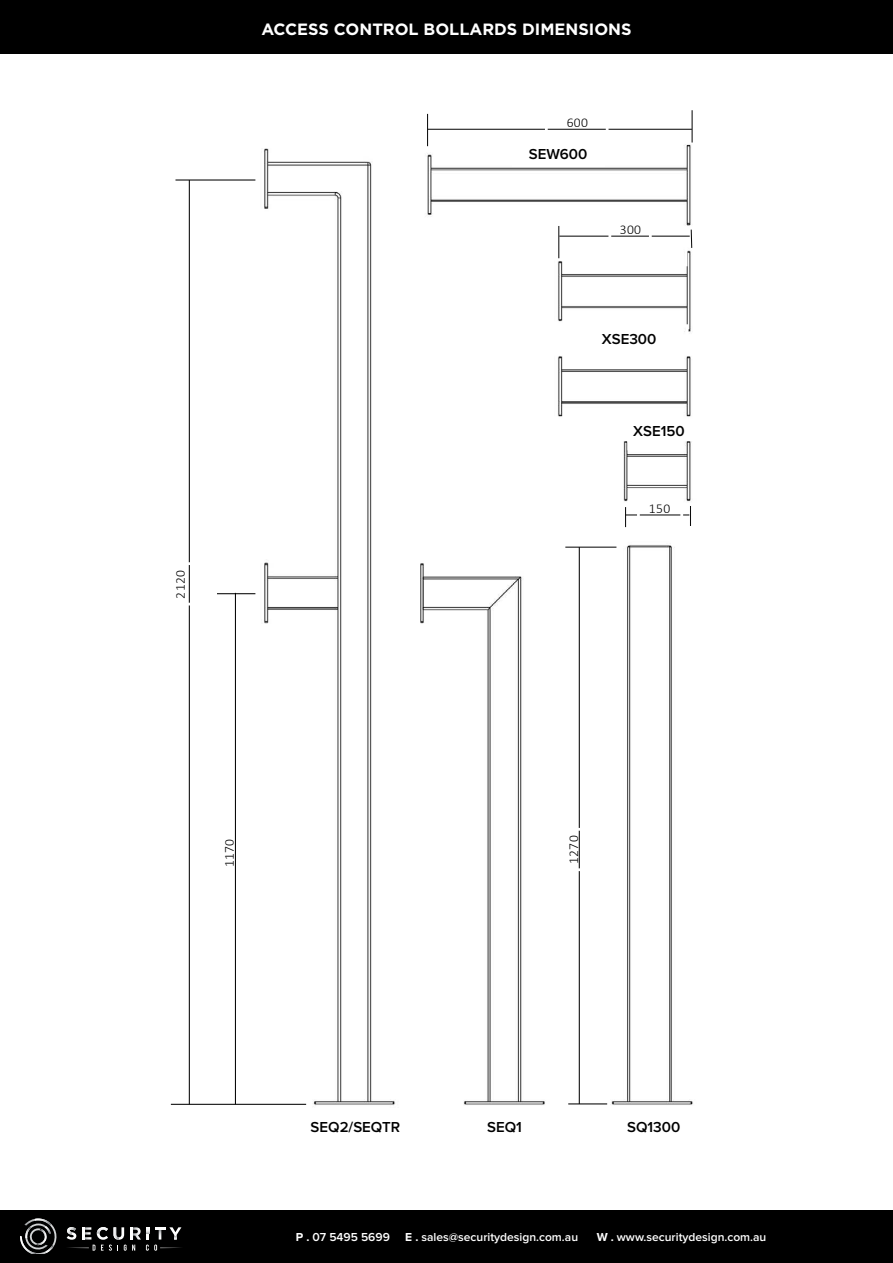
<style>
.page{position:relative;width:893px;height:1263px;background:#fff}
.page>*{position:absolute;margin:0;border:0;box-sizing:border-box;transform-origin:0 0}
.t1{font:700 16.35px "Gotham";color:#fff}
.t2{font:600 15px "Proxima Nova";color:#000}
.t3{font:300 13.5px "Calibri";letter-spacing:.03em;color:#000}
.t4{font:600 12px "Proxima Nova";color:#fff}
.s1{font-weight:700}
</style>
<div class="page">
<img style="left:226px;top:130px;width:467px;height:976px">
<hr style="left:427px;top:114px;width:1px;height:32px;background:#0c0c0c">
<hr style="left:428px;top:129px;width:264px;height:1px;background:#0c0c0c">
<hr style="left:692px;top:110px;width:1px;height:33px;background:#0c0c0c">
<hr style="left:558px;top:226px;width:1px;height:32px;background:#0c0c0c">
<svg style="left:690px;top:229px;width:3px;height:20px"></svg>
<hr style="left:559px;top:236px;width:131px;height:1px;background:#0c0c0c">
<svg style="left:690px;top:506px;width:1px;height:20px"></svg>
<svg style="left:625px;top:507px;width:1px;height:20px"></svg>
<hr style="left:625px;top:514px;width:64px;height:1px;background:#0c0c0c">
<hr style="left:171px;top:1104px;width:135px;height:1px;background:#000">
<hr style="left:175px;top:179px;width:80px;height:2px;background:#000">
<hr style="left:189px;top:180px;width:1px;height:924px;background:#000">
<hr style="left:217px;top:593px;width:38px;height:1px;background:#000">
<hr style="left:235px;top:593px;width:1px;height:511px;background:#000">
<hr style="left:565px;top:547px;width:51px;height:1px;background:#0c0c0c">
<hr style="left:579px;top:547px;width:1px;height:557px;background:#000">
<hr style="left:568px;top:1103px;width:39px;height:1px;background:#000">
<div style="left:0;top:0;width:893px;height:53px;background:#000"></div>
<div style="left:0;top:1210px;width:893px;height:53px;background:#000"></div>
<svg style="left:20px;top:1218px;width:37px;height:36px"></svg>
<svg style="left:66px;top:1227px;width:116px;height:24px"></svg>
<div style="left:512px;top:147px;width:92px;height:20px;background:#fff"></div>
<div style="left:583px;top:333px;width:92px;height:20px;background:#fff"></div>
<div style="left:613px;top:424px;width:92px;height:17px;background:#fff"></div>
<div style="left:592px;top:247px;width:74px;height:20px;background:#fff"></div>
<p class="t3" style="left:172px;top:599px;width:30px;rotate:-90deg">2120</p>
<h1 class="t1" style="left:261px;top:19px;width:372px">ACCESS CONTROL BOLLARDS DIMENSIONS</h1>
<p class="t3" style="left:567px;top:114px;width:23px">600</p>
<p class="t2" style="left:529px;top:145px;width:60px">SEW600</p>
<p class="t3" style="left:533px;top:149px;width:48px">SEW600</p>
<p class="t3" style="left:620px;top:221px;width:23px">300</p>
<p class="t2" style="left:602px;top:331px;width:56px">XSE300</p>
<p class="t3" style="left:610px;top:332px;width:43px">XSE300</p>
<p class="t2" style="left:633px;top:423px;width:53px">XSE150</p>
<p class="t3" style="left:634px;top:424px;width:43px">XSE150</p>
<p class="t3" style="left:649px;top:500px;width:23px">150</p>
<p class="t3" style="left:221px;top:867px;width:30px;rotate:-90deg">1170</p>
<p class="t3" style="left:565px;top:864px;width:30px;rotate:-90deg">1270</p>
<p class="t3" style="left:492px;top:1114px;width:30px">SEQ1</p>
<p class="t3" style="left:628px;top:1114px;width:45px">SQ1300</p>
<p class="t2" style="left:311px;top:1118px;width:91px">SEQ2/SEQTR</p>
<p class="t2" style="left:487px;top:1118px;width:36px">SEQ1</p>
<p class="t2" style="left:627px;top:1118px;width:55px">SQ1300</p>
<p class="t4" style="left:296px;top:1230px;width:96px"><span class="s1">P .</span> 07 5495 5699</p>
<p class="t4" style="left:405px;top:1230px;width:174px"><span class="s1">E .</span> sales@securitydesign.com.au</p>
<p class="t4" style="left:597px;top:1230px;width:171px"><span class="s1">W .</span> www.securitydesign.com.au</p>
</div>
